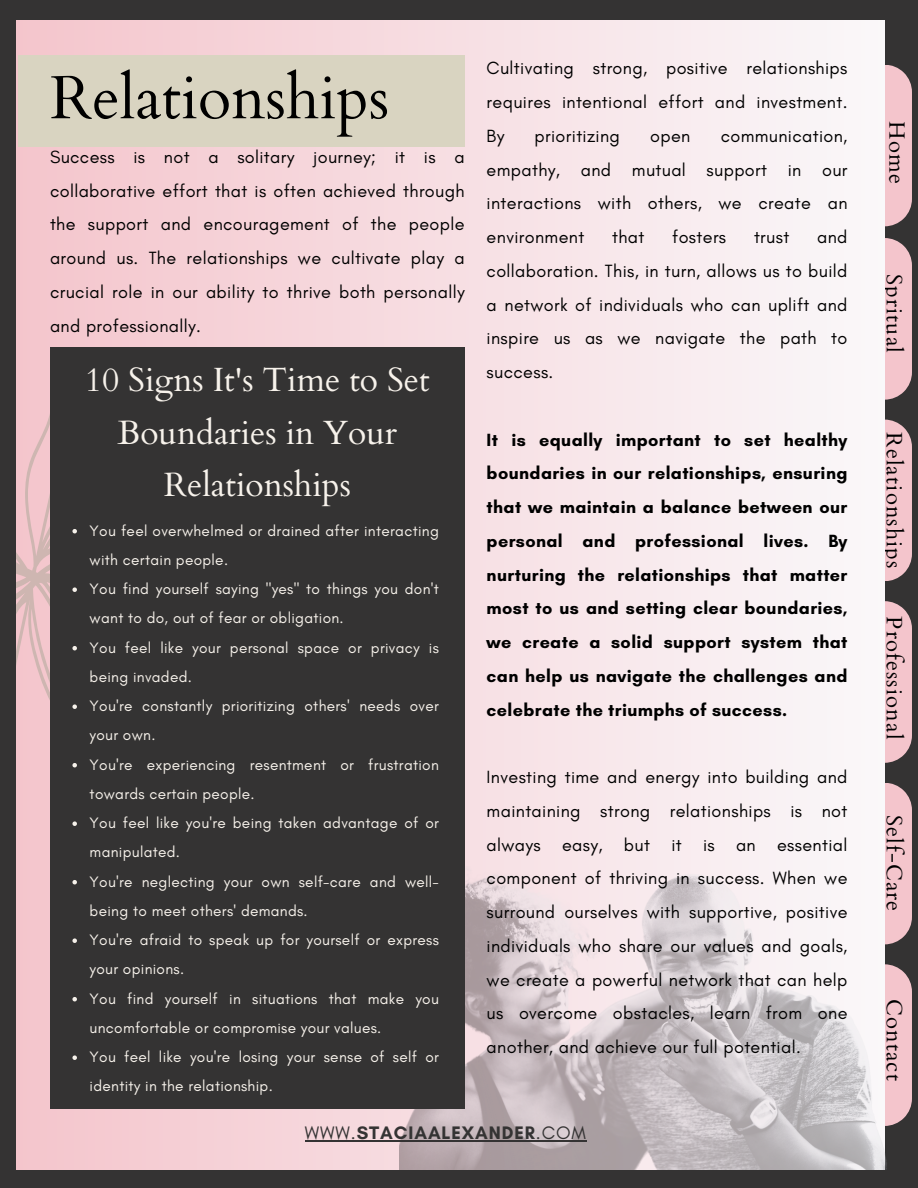
<style>
.page{position:relative;width:918px;height:1188px;background:#343333}
.page>*{position:absolute;margin:0;border:0;box-sizing:border-box;transform-origin:0 0}
.t1{font:60.9px "Cardo";color:#000}
.t2{font:33.6px/52.5px "Cardo";color:#f7f2eb;text-align:center}
.t3{font:22.05px "Cardo";letter-spacing:.05em;color:#000}
.t4{font:700 18.45px "Glacial Indifference";letter-spacing:.05em;color:#343333}
.t5{font:18px/33.8px "Glacial Indifference";letter-spacing:.02em;color:#000;text-align:justify}
.t6{font:700 18px/33.8px "Glacial Indifference";letter-spacing:.02em;color:#000;text-align:justify}
.t7{font:15.45px/29.2px "Glacial Indifference";letter-spacing:.02em;color:#f7f2eb}
.s1{font-weight:400}
</style>
<div class="page">
<svg style="left:885px;top:238px;width:27px;height:162px;background:#e5b9c0"></svg>
<svg style="left:885px;top:420px;width:27px;height:161px;background:#e6bac0"></svg>
<svg style="left:885px;top:601px;width:27px;height:162px;background:#e5b9c0"></svg>
<svg style="left:885px;top:783px;width:27px;height:161px;background:#e4b9bf"></svg>
<svg style="left:891px;top:965px;width:21px;height:160px;background:#e3b8be"></svg>
<svg style="left:885px;top:65px;width:27px;height:161px;background:#e6bac0"></svg>
<div style="left:16px;top:21px;width:869px;height:1149px;background:linear-gradient(to right,#f4c5cc,#faf8fa)"></div>
<div style="left:18px;top:55px;width:447px;height:92px;background:#d9d4c1"></div>
<img style="left:400px;top:867px;width:491px;height:302px">
<svg style="left:16px;top:370px;width:34px;height:447px;background:#edc3c8"></svg>
<div style="left:50px;top:347px;width:415px;height:761px;background:#343333"></div>
<svg style="left:72px;top:529px;width:5px;height:4px"></svg>
<svg style="left:72px;top:587px;width:5px;height:5px"></svg>
<svg style="left:72px;top:646px;width:5px;height:4px"></svg>
<svg style="left:72px;top:704px;width:5px;height:5px"></svg>
<svg style="left:72px;top:763px;width:5px;height:4px"></svg>
<svg style="left:72px;top:821px;width:5px;height:5px"></svg>
<svg style="left:72px;top:880px;width:5px;height:4px"></svg>
<svg style="left:72px;top:938px;width:5px;height:5px"></svg>
<svg style="left:72px;top:997px;width:5px;height:4px"></svg>
<svg style="left:72px;top:1055px;width:5px;height:5px"></svg>
<hr style="left:305px;top:1140px;width:52px;height:1px;background:#343333">
<hr style="left:357px;top:1140px;width:179px;height:1px;background:#343333">
<hr style="left:536px;top:1140px;width:51px;height:1px;background:#343333">
<p class="t1" style="left:50px;top:58px;width:341px">Relationships</p>
<p class="t5" style="left:50px;top:140px;width:416px">Success is not a solitary journey; it is a collaborative effort that is often achieved through the support and encouragement of the people around us. The relationships we cultivate play a crucial role in our ability to thrive both personally and professionally.</p>
<h3 class="t2" style="left:85px;top:354px;width:346px">10 Signs It's Time to Set<br>Boundaries in Your<br>Relationships</h3>
<p class="t7" style="left:90px;top:516px;width:351px">You feel overwhelmed or drained after interacting with certain people.</p>
<p class="t7" style="left:90px;top:574px;width:351px">You find yourself saying "yes" to things you don't want to do, out of fear or obligation.</p>
<h6 class="t7" style="left:90px;top:633px;width:351px">You feel like your personal space or privacy is being invaded.</h6>
<h5 class="t7" style="left:90px;top:691px;width:351px">You're constantly prioritizing others' needs over your own.</h5>
<h6 class="t7" style="left:90px;top:750px;width:351px">You're experiencing resentment or frustration towards certain people.</h6>
<h4 class="t7" style="left:90px;top:808px;width:351px">You feel like you're being taken advantage of or manipulated.</h4>
<h3 class="t7" style="left:90px;top:867px;width:351px">You're neglecting your own self-care and well&shy;being to meet others' demands.</h3>
<h3 class="t7" style="left:90px;top:925px;width:351px">You're afraid to speak up for yourself or express your opinions.</h3>
<p class="t7" style="left:90px;top:984px;width:351px">You find yourself in situations that make you uncomfortable or compromise your values.</p>
<h3 class="t7" style="left:90px;top:1042px;width:351px">You feel like you're losing your sense of self or identity in the relationship.</h3>
<p class="t5" style="left:487px;top:51px;width:362px">Cultivating strong, positive relationships requires intentional effort and investment.<br>By</p>
<p class="t5" style="left:487px;top:119px;width:362px;text-indent:234px">communication, empathy, and mutual support in our interactions with others, we create an environment</p>
<p class="t5" style="left:535px;top:119px;width:87px">prioritizing</p>
<p class="t5" style="left:650px;top:119px;width:42px">open</p>
<p class="t5" style="left:487px;top:220px;width:362px;text-indent:330px">and collaboration. This, in turn, allows us to build a network of individuals who can uplift and inspire us as we navigate the path to success.</p>
<p class="t5" style="left:612px;top:220px;width:34px">that</p>
<p class="t5" style="left:672px;top:220px;width:56px">fosters</p>
<p class="t5" style="left:754px;top:220px;width:37px">trust</p>
<p class="t6" style="left:487px;top:422px;width:362px">It is equally important to set healthy boundaries in our relationships, ensuring that we maintain a balance between our personal and professional lives. By nurturing the relationships that matter most to us and setting clear boundaries, we create a solid support system that can help us navigate the challenges and celebrate the triumphs of success.</p>
<p class="t5" style="left:487px;top:760px;width:362px">Investing time and energy into building and maintaining strong relationships is not always easy, but it is an essential component of thriving in success. When we surround ourselves with supportive, positive individuals who share our values and goals, we create a powerful network that can help us overcome obstacles, learn from one another, and achieve our full potential.</p>
<h3 class="t4" style="left:305px;top:1122px;width:283px"><span class="s1">WWW.</span>STACIAALEXANDER<span class="s1">.COM</span></h3>
<p class="t3" style="left:911px;top:121px;width:64px;rotate:90deg">Home</p>
<h1 class="t3" style="left:909px;top:274px;width:81px;rotate:90deg">Spritual</h1>
<h6 class="t3" style="left:909px;top:432px;width:138px;rotate:90deg">Relationships</h6>
<h2 class="t3" style="left:909px;top:616px;width:124px;rotate:90deg">Professional</h2>
<p class="t3" style="left:909px;top:815px;width:98px;rotate:90deg">Self-Care</p>
<p class="t3" style="left:909px;top:999px;width:83px;rotate:90deg">Contact</p>
</div>
